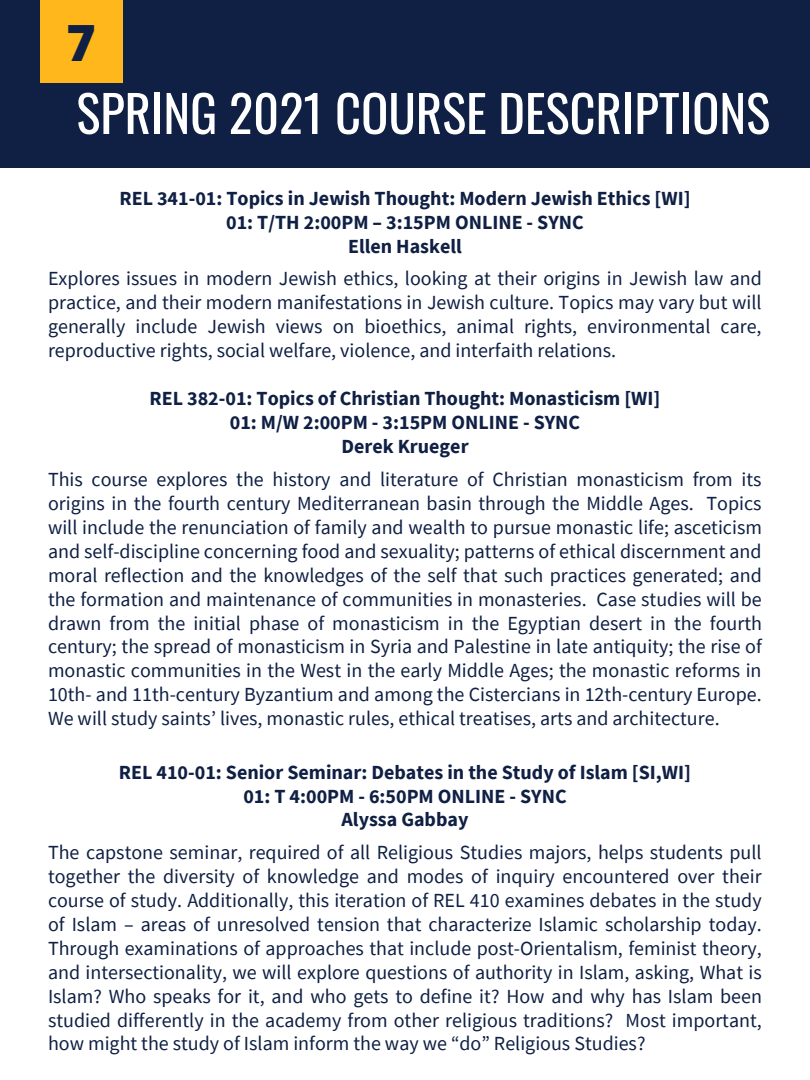
<style>
.page{position:relative;width:810px;height:1080px;background:#fff}
.page>*{position:absolute;margin:0;border:0;box-sizing:border-box;transform-origin:0 0}
.t1{font:50.62px "Oswald";color:#fff}
.t2{font:800 50px "Open Sans";color:#0f2044}
.t3{font:20px/23.9px "Source Sans Pro";color:#0f2044;text-align:justify}
.t4{font:700 20px/23.9px "Source Sans Pro";color:#0f2044;text-align:center}
</style>
<div class="page">
<div style="left:0;top:0;width:810px;height:168px;background:#0f2044"></div>
<div style="left:40px;top:0;width:83px;height:83px;background:#ffb71b"></div>
<h2 class="t2" style="left:66px;top:7px;width:31px">7</h2>
<h1 class="t1" style="left:76px;top:74px;width:695px">SPRING 2021 COURSE DESCRIPTIONS</h1>
<p class="t4" style="left:119px;top:186px;width:573px">REL 341-01: Topics in Jewish Thought: Modern Jewish Ethics [WI]<br>01: T/TH 2:00PM – 3:15PM ONLINE - SYNC<br>Ellen Haskell</p>
<p class="t3" style="left:48px;top:266px;width:715px">Explores issues in modern Jewish ethics, looking at their origins in Jewish law and practice, and their modern manifestations in Jewish culture. Topics may vary but will generally include Jewish views on bioethics, animal rights, environmental care, reproductive rights, social welfare, violence, and interfaith relations.</p>
<p class="t4" style="left:150px;top:386px;width:512px">REL 382-01: Topics of Christian Thought: Monasticism [WI]<br>01: M/W 2:00PM - 3:15PM ONLINE - SYNC<br>Derek Krueger</p>
<p class="t3" style="left:48px;top:467px;width:715px">This course explores the history and literature of Christian monasticism from its origins in the fourth century Mediterranean basin through the Middle Ages. Topics will include the renunciation of family and wealth to pursue monastic life; asceticism and self-discipline concerning food and sexuality; patterns of ethical discernment and moral reflection and the knowledges of the self that such practices generated; and the formation and maintenance of communities in monasteries. Case studies will be drawn from the initial phase of monasticism in the Egyptian desert in the fourth century; the spread of monasticism in Syria and Palestine in late antiquity; the rise of monastic communities in the West in the early Middle Ages; the monastic reforms in 10th- and 11th-century Byzantium and among the Cistercians in 12th-century Europe.<br>We will study saints’ lives, monastic rules, ethical treatises, arts and architecture.</p>
<p class="t4" style="left:119px;top:760px;width:574px">REL 410-01: Senior Seminar: Debates in the Study of Islam [SI,WI]<br>01: T 4:00PM - 6:50PM ONLINE - SYNC<br>Alyssa Gabbay</p>
<p class="t3" style="left:48px;top:840px;width:716px">The capstone seminar, required of all Religious Studies majors, helps students pull together the diversity of knowledge and modes of inquiry encountered over their course of study. Additionally, this iteration of REL 410 examines debates in the study of Islam – areas of unresolved tension that characterize Islamic scholarship today.<br>Through examinations of approaches that include post-Orientalism, feminist theory, and intersectionality, we will explore questions of authority in Islam, asking, What is Islam? Who speaks for it, and who gets to define it? How and why has Islam been studied differently in the academy from other religious traditions? Most important, how might the study of Islam inform the way we “do” Religious Studies?</p>
</div>
